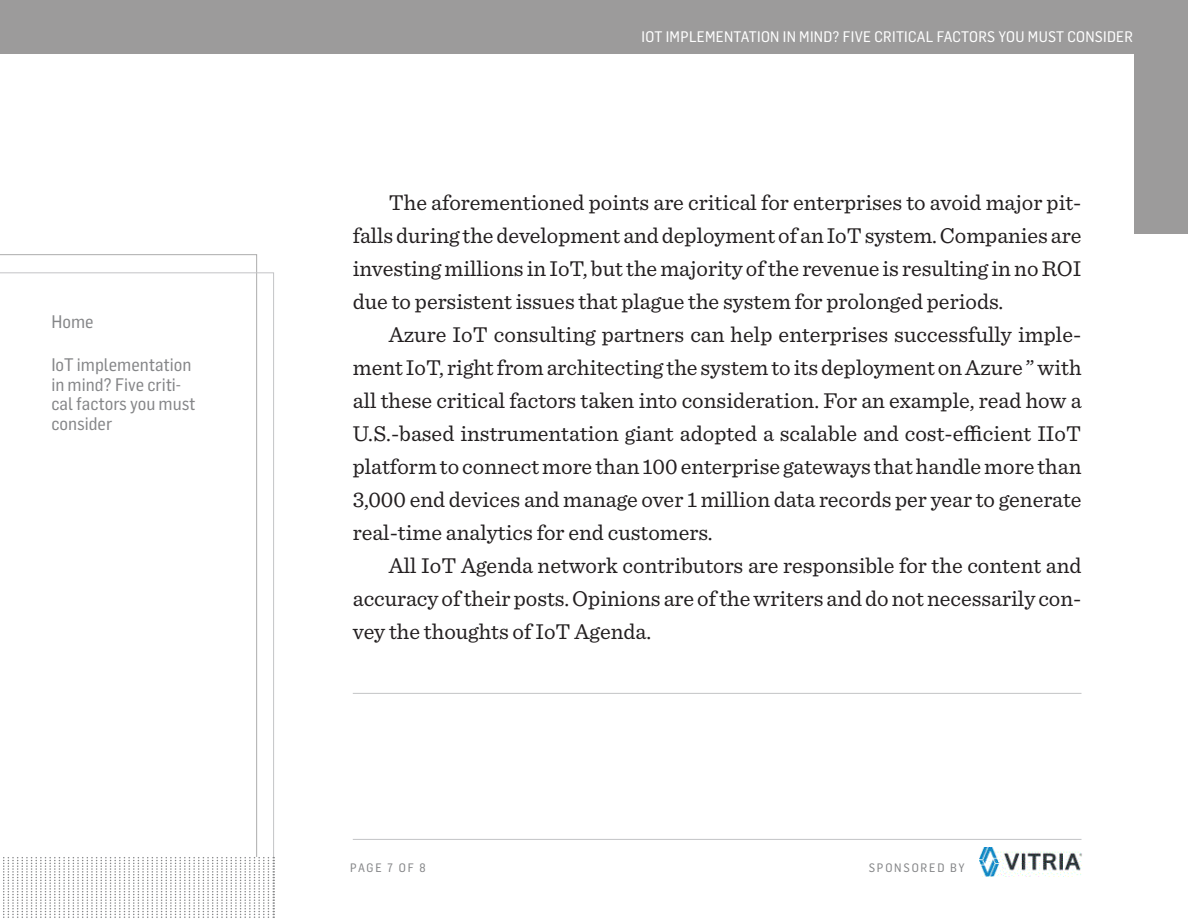
<style>
.page{position:relative;width:1188px;height:918px;background:#fff}
.page>*{position:absolute;margin:0;border:0;box-sizing:border-box;transform-origin:0 0}
.body_copy{font:22.5px/33px "Sentinel";color:#231f20;text-align:justify}
.body_copy-last_parag{font:22.5px/33px "Sentinel";color:#231f20;text-align:justify}
.t1{font:17.85px/19.5px "Flama Semicondensed Basic";color:#858688}
.t2{font:15px "Flama Semicondensed Basic";letter-spacing:.02em;color:#fff}
.t3{font:12px "Flama Semicondensed Basic";letter-spacing:.15em;color:#858688}
</style>
<div class="page">
<svg style="left:0;top:272px;width:274px;height:585px"></svg>
<hr style="left:353px;top:839px;width:728px;height:1px;background:#c3c4c6">
<img style="left:980px;top:847px;width:102px;height:30px">
<div style="left:1134px;top:0;width:54px;height:234px;background:#9c9b9b"></div>
<div style="left:0;top:0;width:1188px;height:54px;background:#9c9b9b"></div>
<svg style="left:3px;top:857px;width:271px;height:61px"></svg>
<hr style="left:353px;top:693px;width:728px;height:1px;background:#c3c4c6">
<p class="t1" style="left:51px;top:311px;width:44px">Home</p>
<p class="t1" style="left:51px;top:354px;width:146px">IoT implementation in mind? Five criti&shy;cal factors you must consider</p>
<p class="t2" style="left:642px;top:27px;width:493px">IOT IMPLEMENTATION IN MIND? FIVE CRITICAL FACTORS YOU MUST CONSIDER</p>
<p class="body_copy" style="left:353px;top:185px;width:730px;text-indent:36px">The aforementioned points are critical for enterprises to avoid major pit&shy;falls during the development and deployment of an IoT system. Companies are investing millions in IoT, but the majority of the revenue is resulting in no ROI due to persistent issues that plague the system for prolonged periods.</p>
<p class="body_copy" style="left:353px;top:317px;width:730px;text-indent:36px">Azure IoT consulting partners can help enterprises successfully imple&shy;ment IoT, right from architecting the system to its deployment on Azure ” with all these critical factors taken into consideration. For an example, read how a U.S.-based instrumentation giant adopted a scalable and cost-efficient IIoT platform to connect more than 100 enterprise gateways that handle more than 3,000 end devices and manage over 1 million data records per year to generate real-time analytics for end customers.</p>
<p class="body_copy-last_parag" style="left:353px;top:548px;width:730px;text-indent:36px">All IoT Agenda network contributors are responsible for the content and accuracy of their posts. Opinions are of the writers and do not necessarily con&shy;vey the thoughts of IoT Agenda.</p>
<p class="t3" style="left:350px;top:860px;width:77px">PAGE 7 OF 8</p>
<p class="t3" style="left:869px;top:860px;width:98px">SPONSORED BY</p>
</div>
